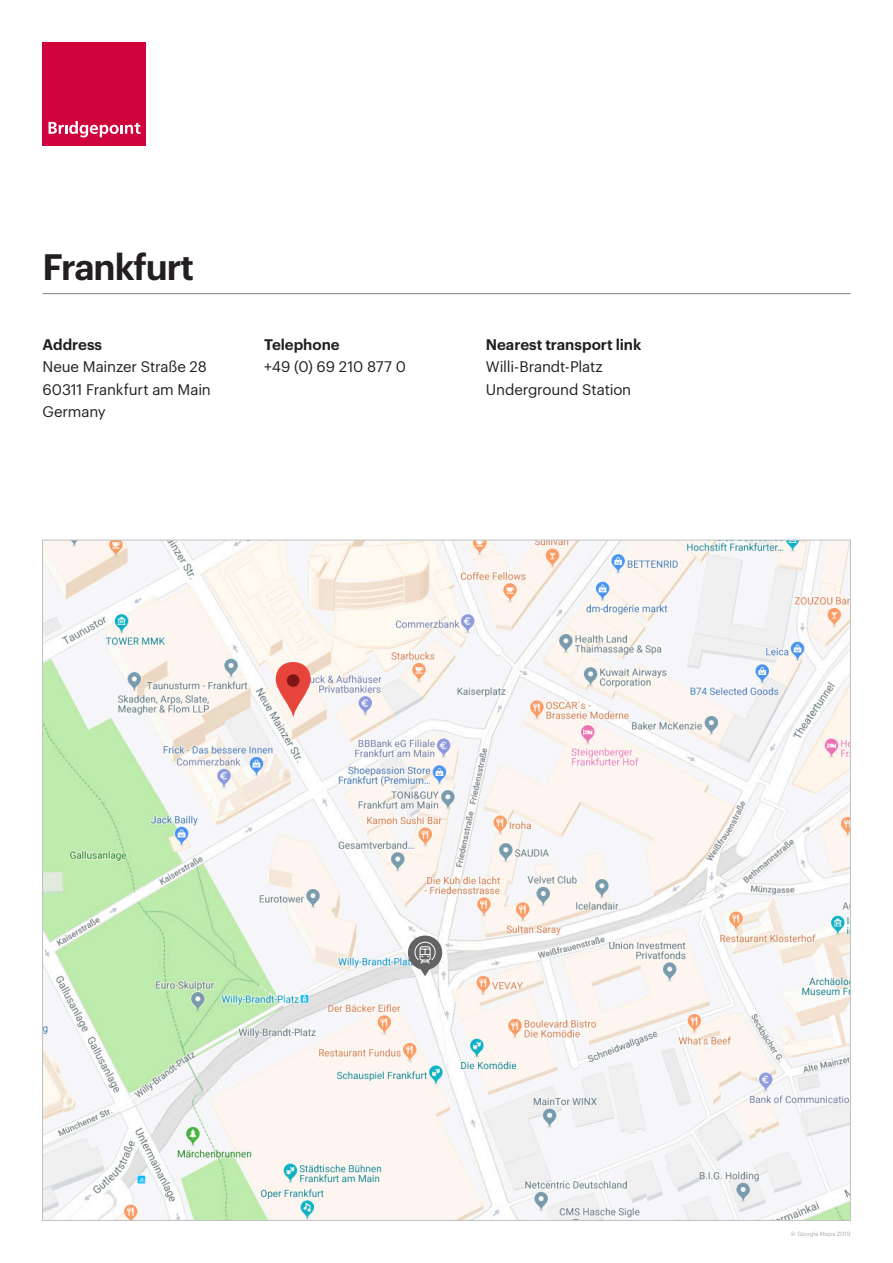
<style>
.page{position:relative;width:893px;height:1263px;background:#fff}
.page>*{position:absolute;margin:0;border:0;box-sizing:border-box;transform-origin:0 0}
.t1{font:600 36px "Graphik";letter-spacing:-.03em;color:#231f20}
.t2{font:15px/22.5px "Graphik";letter-spacing:-.01em;color:#231f20}
.t3{font:6px "Graphik";letter-spacing:.015em;color:#a8a9ad}
.s1{font-weight:600}
</style>
<div class="page">
<hr style="left:43px;top:293px;width:807px;height:1px;background:#818289">
<div style="left:43px;top:43px;width:103px;height:103px;background:#d0043c"></div>
<svg style="left:49px;top:121px;width:92px;height:16px"></svg>
<img style="left:44px;top:542px;width:805px;height:677px">
<div style="left:408px;top:935px;width:34px;height:35px;background:#636366;border-radius:50%"></div>
<svg style="left:414px;top:941px;width:22px;height:35px"></svg>
<svg style="left:276px;top:662px;width:35px;height:57px;fill:#e7443c"></svg>
<div style="left:287px;top:674px;width:12px;height:13px;background:#7f1516;border-radius:50%"></div>
<p class="t1" style="left:43px;top:240px;width:153px">Frankfurt</p>
<p class="t2" style="left:43px;top:332px;width:170px"><span class="s1">Address<br></span>Neue Mainzer Straße 28<br>60311 Frankfurt am Main<br>Germany</p>
<p class="t2" style="left:264px;top:332px;width:143px"><span class="s1">Telephone<br></span>+49 (0) 69 210 877 0</p>
<p class="t2" style="left:486px;top:332px;width:157px"><span class="s1">Nearest transport link<br></span>Willi-Brandt-Platz<br>Underground Station</p>
<p class="t3" style="left:791px;top:1229px;width:61px">© Google Maps 2019</p>
</div>
